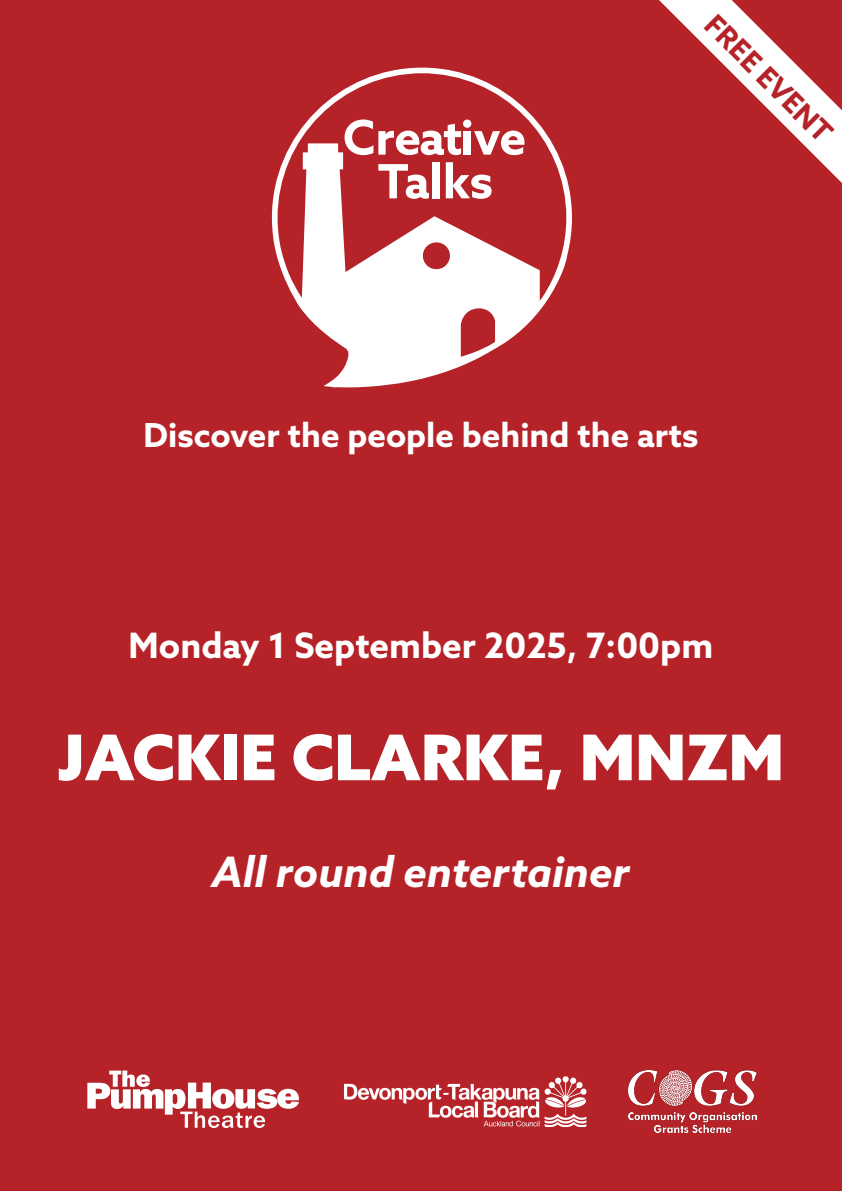
<style>
.page{position:relative;width:842px;height:1191px;background:#b52329}
.page>*{position:absolute;margin:0;border:0;box-sizing:border-box;transform-origin:0 0}
.t1{font:900 63px "Azo Sans";color:#fff}
.t2{font:italic 700 42px "Azo Sans";color:#fff}
.t3{font:700 35px "Azo Sans";color:#fff}
.t4{font:700 33.1px "Azo Sans";color:#fff}
.t5{font:700 28.5px "Azo Sans";color:#b52329}
</style>
<div class="page">
<svg style="left:272px;top:68px;width:300px;height:319px"></svg>
<svg style="left:87px;top:1070px;width:212px;height:58px"></svg>
<img style="left:343px;top:1076px;width:244px;height:52px">
<img style="left:628px;top:1070px;width:129px;height:63px">
<svg style="left:659px;top:0;width:183px;height:183px"></svg>
<p class="t5" style="left:723px;top:6px;width:168px;rotate:45deg">FREE EVENT</p>
<p class="t4" style="left:144px;top:413px;width:556px">Discover the people behind the arts</p>
<p class="t3" style="left:129px;top:622px;width:586px">Monday 1 September 2025, 7:00pm</p>
<p class="t1" style="left:58px;top:715px;width:728px">JACKIE CLARKE, MNZM</p>
<p class="t2" style="left:212px;top:844px;width:420px">All round entertainer</p>
</div>
